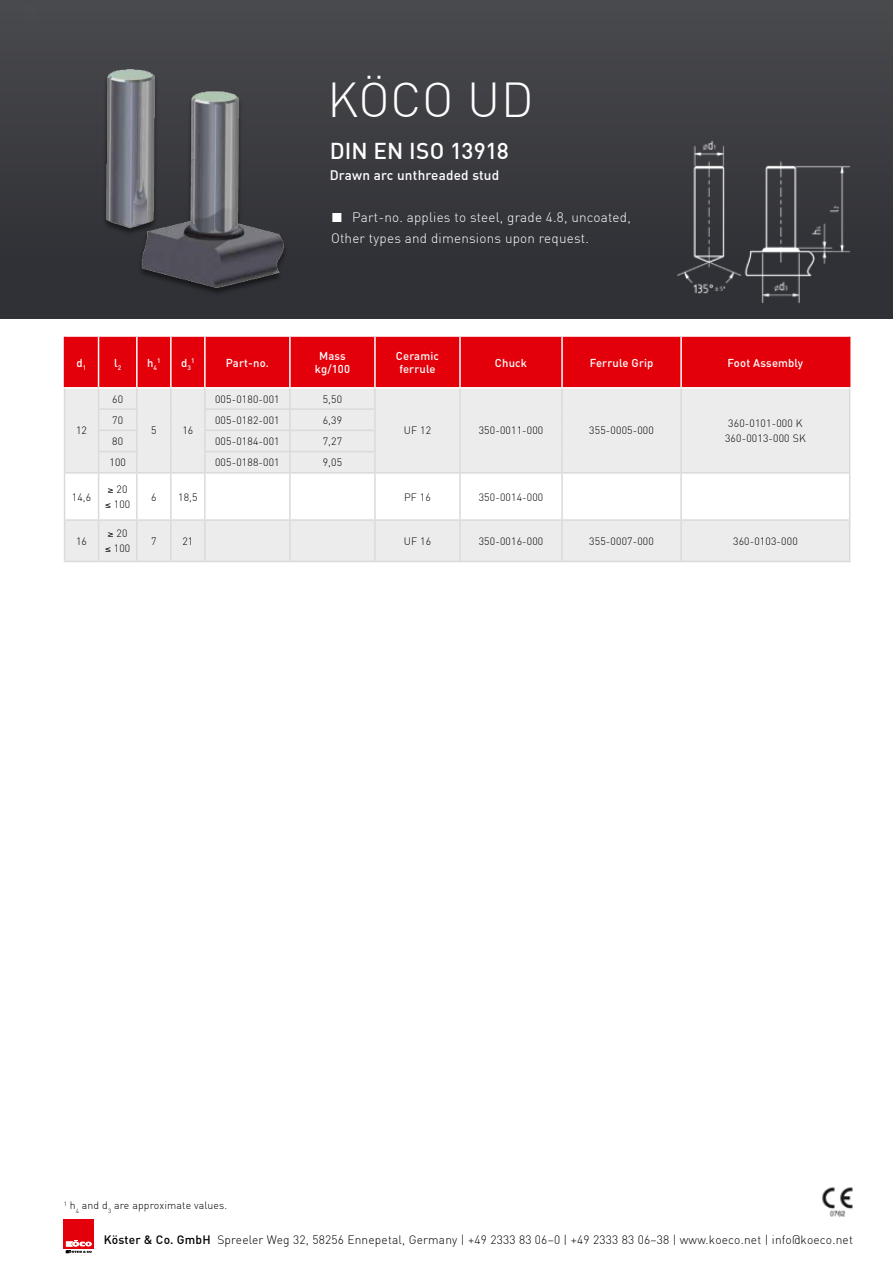
<style>
.page{position:relative;width:893px;height:1263px;background:#fff}
.page>*{position:absolute;margin:0;border:0;box-sizing:border-box;transform-origin:0 0}
.t1{font:300 48px "DIN";letter-spacing:.015em;color:#fff}
.t2{font:500 22.5px "DIN";color:#fff}
.t3{font:300 13.5px/21px "DIN";letter-spacing:.015em;color:#fff}
.t4{font:500 13.5px "DIN";letter-spacing:.015em;color:#fff}
.t5{font:300 12px "DIN";letter-spacing:.015em;color:#000}
.t6{font:500 11.25px/13.5px "DIN";letter-spacing:.015em;color:#fff;text-align:center}
.t7{font:300 10.5px/15px "DIN";letter-spacing:.015em;color:#000}
.t8{font:500 6.6px "DIN";color:#fff}
.s1{font-family:"Arial";font-weight:400;font-size:19.5px}
.s2{font-weight:500}
</style>
<div class="page">
<div style="left:0;top:0;width:893px;height:319px;background:linear-gradient(to bottom,#49494e,#2c2d32)"></div>
<div style="left:26px;top:4px;width:11px;height:13px;background:#4a4b4f"></div>
<img style="left:675px;top:128px;width:177px;height:188px">
<img style="left:65px;top:55px;width:238px;height:250px">
<div style="left:65px;top:521px;width:784px;height:40px;background:#ececec"></div>
<hr style="left:64px;top:474px;width:1px;height:45px;background:#d9dada">
<hr style="left:98px;top:474px;width:1px;height:45px;background:#d9dada">
<hr style="left:99px;top:472px;width:38px;height:2px;background:#d9dada">
<hr style="left:64px;top:472px;width:35px;height:2px;background:#d9dada">
<hr style="left:137px;top:472px;width:34px;height:2px;background:#d9dada">
<hr style="left:136px;top:474px;width:2px;height:45px;background:#d9dada">
<hr style="left:171px;top:472px;width:34px;height:2px;background:#d9dada">
<hr style="left:170px;top:474px;width:2px;height:45px;background:#d9dada">
<hr style="left:205px;top:472px;width:85px;height:2px;background:#d9dada">
<hr style="left:204px;top:474px;width:2px;height:45px;background:#d9dada">
<hr style="left:290px;top:472px;width:85px;height:2px;background:#d9dada">
<hr style="left:289px;top:474px;width:2px;height:45px;background:#d9dada">
<hr style="left:375px;top:472px;width:85px;height:2px;background:#d9dada">
<hr style="left:374px;top:474px;width:2px;height:45px;background:#d9dada">
<hr style="left:460px;top:472px;width:102px;height:2px;background:#d9dada">
<hr style="left:459px;top:474px;width:2px;height:45px;background:#d9dada">
<hr style="left:64px;top:561px;width:35px;height:1px;background:#d9dada">
<hr style="left:99px;top:561px;width:38px;height:1px;background:#d9dada">
<hr style="left:137px;top:561px;width:34px;height:1px;background:#d9dada">
<hr style="left:171px;top:561px;width:34px;height:1px;background:#d9dada">
<hr style="left:205px;top:561px;width:85px;height:1px;background:#d9dada">
<hr style="left:290px;top:561px;width:85px;height:1px;background:#d9dada">
<hr style="left:375px;top:561px;width:85px;height:1px;background:#d9dada">
<hr style="left:460px;top:561px;width:102px;height:1px;background:#d9dada">
<hr style="left:64px;top:521px;width:1px;height:40px;background:#d9dada">
<hr style="left:64px;top:519px;width:35px;height:2px;background:#d9dada">
<hr style="left:99px;top:519px;width:38px;height:2px;background:#d9dada">
<hr style="left:137px;top:519px;width:34px;height:2px;background:#d9dada">
<hr style="left:171px;top:519px;width:34px;height:2px;background:#d9dada">
<hr style="left:205px;top:519px;width:85px;height:2px;background:#d9dada">
<hr style="left:290px;top:519px;width:85px;height:2px;background:#d9dada">
<hr style="left:375px;top:519px;width:85px;height:2px;background:#d9dada">
<hr style="left:460px;top:519px;width:102px;height:2px;background:#d9dada">
<hr style="left:98px;top:521px;width:1px;height:40px;background:#d9dada">
<hr style="left:136px;top:521px;width:2px;height:40px;background:#d9dada">
<hr style="left:170px;top:521px;width:2px;height:40px;background:#d9dada">
<hr style="left:204px;top:521px;width:2px;height:40px;background:#d9dada">
<hr style="left:289px;top:521px;width:2px;height:40px;background:#d9dada">
<hr style="left:374px;top:521px;width:2px;height:40px;background:#d9dada">
<hr style="left:459px;top:521px;width:2px;height:40px;background:#d9dada">
<hr style="left:562px;top:561px;width:119px;height:1px;background:#d9dada">
<svg style="left:64px;top:337px;width:786px;height:135px;background:#e8969a"></svg>
<hr style="left:561px;top:521px;width:2px;height:40px;background:#d9dada">
<hr style="left:680px;top:521px;width:2px;height:40px;background:#d9dada">
<hr style="left:849px;top:521px;width:1px;height:40px;background:#d9dada">
<hr style="left:681px;top:561px;width:169px;height:1px;background:#d9dada">
<hr style="left:562px;top:472px;width:119px;height:2px;background:#d9dada">
<hr style="left:561px;top:474px;width:2px;height:45px;background:#d9dada">
<hr style="left:562px;top:519px;width:119px;height:2px;background:#d9dada">
<hr style="left:681px;top:472px;width:169px;height:2px;background:#d9dada">
<hr style="left:680px;top:474px;width:2px;height:45px;background:#d9dada">
<hr style="left:849px;top:474px;width:1px;height:45px;background:#d9dada">
<hr style="left:681px;top:519px;width:169px;height:2px;background:#d9dada">
<img style="left:822px;top:1187px;width:31px;height:30px">
<div style="left:64px;top:1219px;width:30px;height:30px;background:#e3000b"></div>
<svg style="left:66px;top:1240px;width:26px;height:13px"></svg>
<h1 class="t1" style="left:327px;top:70px;width:208px">KÖCO UD</h1>
<h2 class="t2" style="left:330px;top:137px;width:180px">DIN EN ISO 13918</h2>
<p class="t4" style="left:330px;top:167px;width:171px">Drawn arc unthreaded stud</p>
<p class="t3" style="left:331px;top:207px;width:301px"><span class="s1">■</span> Part-no. applies to steel, grade 4.8, uncoated,<br>Other types and dimensions upon request.</p>
<p class="t6" style="left:77px;top:355px;width:11px">d<sub>1</sub></p>
<p class="t6" style="left:114px;top:355px;width:9px">l<sub>2</sub></p>
<p class="t6" style="left:147px;top:355px;width:12px">h<sub>4</sub></p>
<p class="t8" style="left:157px;top:356px;width:5px">1</p>
<p class="t6" style="left:181px;top:355px;width:11px">d<sub>3</sub></p>
<p class="t8" style="left:191px;top:356px;width:5px">1</p>
<p class="t6" style="left:226px;top:355px;width:45px">Part-no.</p>
<p class="t6" style="left:315px;top:349px;width:37px">Mass kg/100</p>
<p class="t6" style="left:396px;top:349px;width:45px">Ceramic ferrule</p>
<p class="t6" style="left:495px;top:355px;width:34px">Chuck</p>
<p class="t6" style="left:590px;top:355px;width:65px">Ferrule Grip</p>
<p class="t6" style="left:728px;top:355px;width:77px">Foot Assembly</p>
<p class="t7" style="left:76px;top:423px;width:12px">12</p>
<p class="t7" style="left:112px;top:391px;width:12px">60</p>
<p class="t7" style="left:215px;top:391px;width:66px">005-0180-001</p>
<p class="t7" style="left:323px;top:391px;width:21px">5,50</p>
<p class="t7" style="left:112px;top:412px;width:12px">70</p>
<p class="t7" style="left:215px;top:412px;width:66px">005-0182-001</p>
<p class="t7" style="left:323px;top:412px;width:21px">6,39</p>
<p class="t7" style="left:112px;top:434px;width:12px">80</p>
<p class="t7" style="left:215px;top:434px;width:66px">005-0184-001</p>
<p class="t7" style="left:323px;top:434px;width:21px">7,27</p>
<p class="t7" style="left:109px;top:455px;width:18px">100</p>
<p class="t7" style="left:215px;top:455px;width:66px">005-0188-001</p>
<p class="t7" style="left:323px;top:455px;width:21px">9,05</p>
<p class="t7" style="left:151px;top:423px;width:7px">5</p>
<p class="t7" style="left:182px;top:423px;width:12px">16</p>
<p class="t7" style="left:404px;top:423px;width:29px">UF 12</p>
<p class="t7" style="left:479px;top:423px;width:66px">350-0011-000</p>
<p class="t7" style="left:589px;top:423px;width:66px">355-0005-000</p>
<p class="t7" style="left:725px;top:416px;width:82px;text-align:center">360-0101-000 K<br>360-0013-000 SK</p>
<p class="t7" style="left:72px;top:489px;width:21px">14,6</p>
<p class="t7" style="left:105px;top:482px;width:27px">≥ 20 ≤ 100</p>
<p class="t7" style="left:151px;top:489px;width:7px">6</p>
<p class="t7" style="left:178px;top:489px;width:21px">18,5</p>
<p class="t7" style="left:404px;top:489px;width:28px">PF 16</p>
<p class="t7" style="left:479px;top:489px;width:66px">350-0014-000</p>
<p class="t7" style="left:76px;top:533px;width:12px">16</p>
<p class="t7" style="left:105px;top:526px;width:27px">≥ 20 ≤ 100</p>
<p class="t7" style="left:151px;top:533px;width:7px">7</p>
<p class="t7" style="left:182px;top:533px;width:12px">21</p>
<p class="t7" style="left:404px;top:533px;width:29px">UF 16</p>
<p class="t7" style="left:479px;top:533px;width:66px">350-0016-000</p>
<p class="t7" style="left:589px;top:533px;width:66px">355-0007-000</p>
<p class="t7" style="left:733px;top:533px;width:66px">360-0103-000</p>
<p class="t7" style="left:64px;top:1198px;width:165px"><sup>1</sup> h<sub>4</sub> and d<sub>3</sub> are approximate values.</p>
<p class="t5" style="left:104px;top:1232px;width:751px"><span class="s2">Köster &amp; Co. GmbH</span> Spreeler Weg 32, 58256 Ennepetal, Germany | +49 2333 83 06–0 | +49 2333 83 06–38 | www.koeco.net | info@koeco.net</p>
</div>
